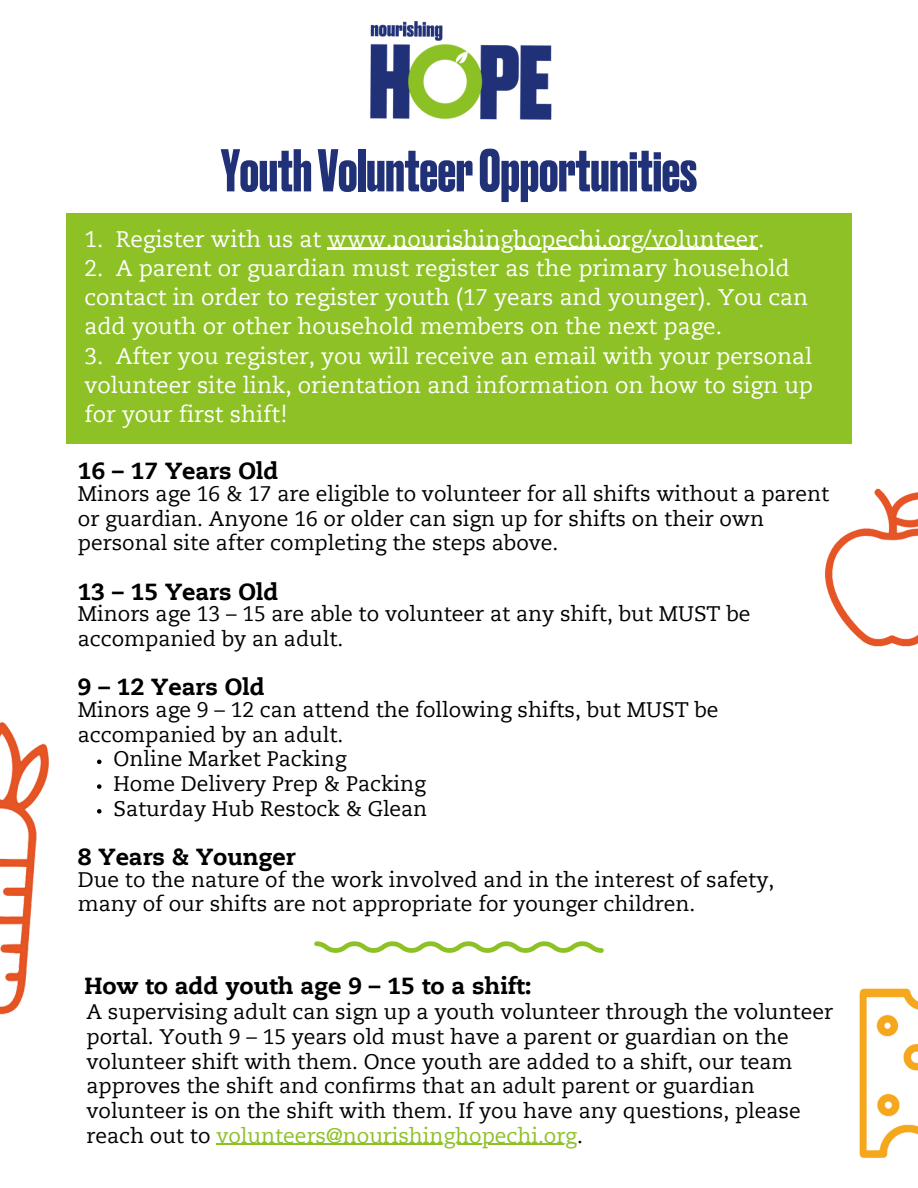
<style>
.page{position:relative;width:918px;height:1188px;background:#fff}
.page>*{position:absolute;margin:0;border:0;box-sizing:border-box;transform-origin:0 0}
.t1{font:700 56.7px "Druk";color:#213177}
.t2{font:800 23.25px "Caecilia LT Std";color:#000}
.t3{font:22.5px/29.2px "Caecilia LT Std";color:#fff}
.t4{font:21px/24.8px "Caecilia LT Std";color:#000}
.s1{color:#8dc126}
</style>
<div class="page">
<div style="left:66px;top:214px;width:786px;height:230px;background:#8dc126"></div>
<hr style="left:216px;top:1144px;width:361px;height:1px;background:#8dc126">
<svg style="left:314px;top:941px;width:290px;height:12px"></svg>
<img style="left:825px;top:488px;width:93px;height:159px">
<img style="left:859px;top:988px;width:59px;height:170px">
<img style="left:0;top:722px;width:102px;height:293px">
<img style="left:370px;top:21px;width:182px;height:99px">
<hr style="left:327px;top:248px;width:431px;height:2px;background:#fff">
<svg style="left:97px;top:760px;width:4px;height:4px"></svg>
<svg style="left:97px;top:784px;width:4px;height:5px"></svg>
<svg style="left:97px;top:809px;width:4px;height:5px"></svg>
<p class="t1" style="left:221px;top:145px;width:477px">YouthVolunteerOpportunities</p>
<p class="t3" style="left:84px;top:226px;width:681px">1. Register with us at www.nourishinghopechi.org/volunteer.</p>
<h2 class="t3" style="left:84px;top:255px;width:707px">2. A parent or guardian must register as the primary household</h2>
<p class="t3" style="left:84px;top:284px;width:725px">contact in order to register youth (17 years and younger). You can add youth or other household members on the next page.</p>
<p class="t3" style="left:84px;top:343px;width:729px">3. After you register, you will receive an email with your personal</p>
<p class="t3" style="left:84px;top:372px;width:730px">volunteer site link, orientation and information on how to sign up for your first shift!</p>
<p class="t2" style="left:78px;top:461px;width:202px">16 – 17 Years Old</p>
<p class="t4" style="left:78px;top:483px;width:753px">Minors age 16 &amp; 17 are eligible to volunteer for all shifts without a parent or guardian. Anyone 16 or older can sign up for shifts on their own personal site after completing the steps above.</p>
<p class="t2" style="left:78px;top:582px;width:202px">13 – 15 Years Old</p>
<h2 class="t4" style="left:78px;top:603px;width:674px">Minors age 13 – 15 are able to volunteer at any shift, but MUST be accompanied by an adult.</h2>
<p class="t2" style="left:78px;top:677px;width:188px">9 – 12 Years Old</p>
<h2 class="t4" style="left:78px;top:699px;width:642px">Minors age 9 – 12 can attend the following shifts, but MUST be accompanied by an adult.</h2>
<p class="t4" style="left:114px;top:748px;width:234px">Online Market Packing</p>
<p class="t4" style="left:114px;top:773px;width:315px">Home Delivery Prep &amp; Packing<br>Saturday Hub Restock &amp; Glean</p>
<h1 class="t2" style="left:78px;top:847px;width:219px">8 Years &amp; Younger</h1>
<p class="t4" style="left:78px;top:869px;width:698px">Due to the nature of the work involved and in the interest of safety, many of our shifts are not appropriate for younger children.</p>
<p class="t2" style="left:84px;top:976px;width:449px">How to add youth age 9 – 15 to a shift:</p>
<p class="t4" style="left:87px;top:1001px;width:748px">A supervising adult can sign up a youth volunteer through the volunteer portal. Youth 9 – 15 years old must have a parent or guardian on the volunteer shift with them. Once youth are added to a shift, our team approves the shift and confirms that an adult parent or guardian volunteer is on the shift with them. If you have any questions, please reach out to <span class="s1">volunteers@nourishinghopechi.org</span>.</p>
</div>
